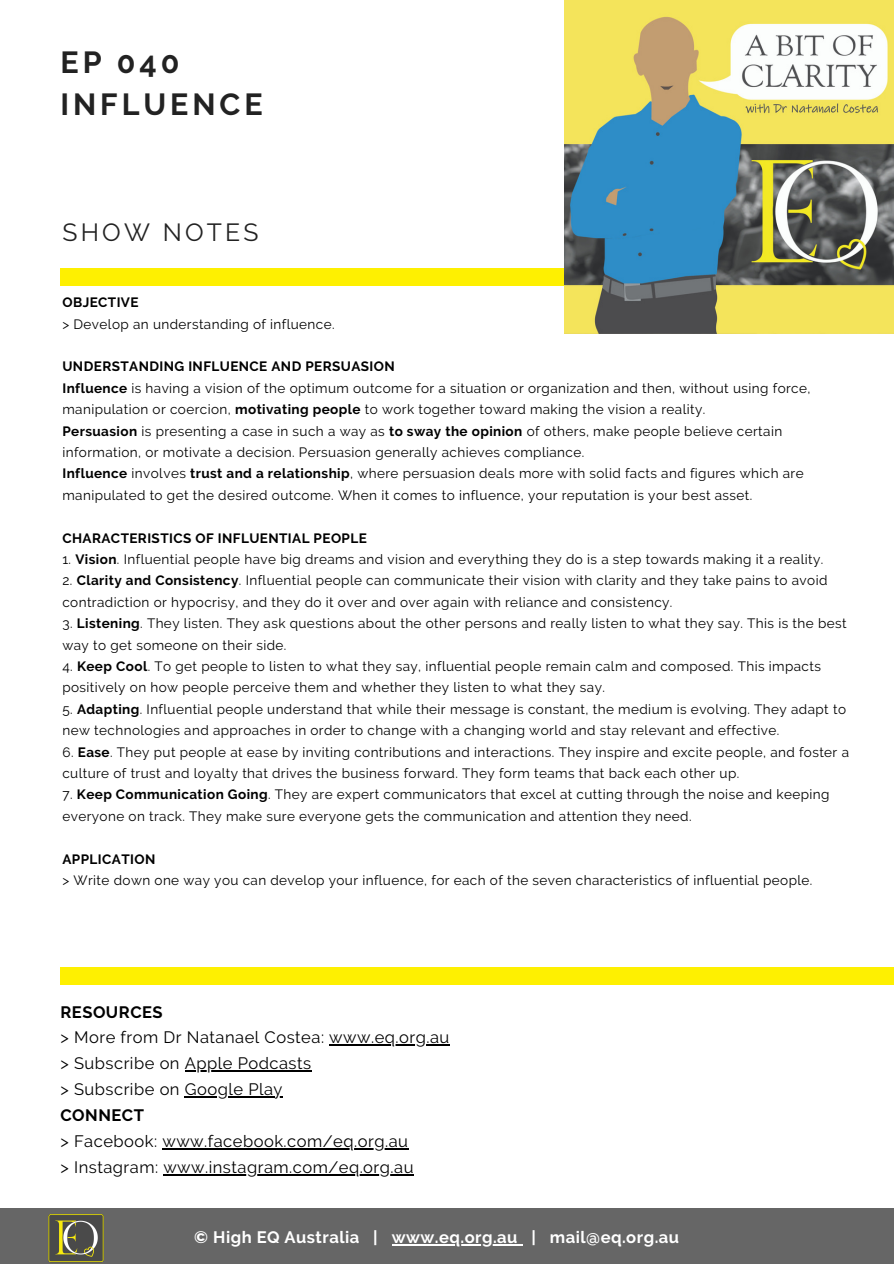
<style>
.page{position:relative;width:894px;height:1264px;background:#fff}
.page>*{position:absolute;margin:0;border:0;box-sizing:border-box;transform-origin:0 0}
.t1{font:700 30.45px "Raleway";letter-spacing:.13em;color:#222}
.t2{font:24.75px "Raleway";letter-spacing:.13em;color:#222}
.t3{font:16.5px "Raleway";letter-spacing:.03em;color:#000}
.t4{font:700 16.5px "Raleway";letter-spacing:.03em;color:#fff}
.t5{font:700 16.5px "Raleway";letter-spacing:.03em;color:#000}
.t6{font:13.5px/21.5px "Raleway";letter-spacing:.03em;color:#000}
.t7{font:700 13.5px "Raleway";letter-spacing:.03em;color:#000}
.s1{font-weight:700}
</style>
<div class="page">
<div style="left:61px;top:269px;width:832px;height:17px;background:#fef001"></div>
<div style="left:0;top:1208px;width:893px;height:55px;background:#666"></div>
<img style="left:49px;top:1214px;width:54px;height:49px">
<hr style="left:391px;top:1244px;width:131px;height:1px;background:#fff">
<img style="left:564px;top:0;width:329px;height:333px">
<div style="left:61px;top:967px;width:832px;height:17px;background:#fef001"></div>
<hr style="left:329px;top:1044px;width:121px;height:1px;background:#000">
<hr style="left:185px;top:1070px;width:126px;height:1px;background:#000">
<hr style="left:185px;top:1096px;width:98px;height:1px;background:#000">
<hr style="left:162px;top:1148px;width:246px;height:1px;background:#000">
<hr style="left:163px;top:1174px;width:251px;height:1px;background:#000">
<p class="t1" style="left:60px;top:44px;width:120px">EP 040</p>
<p class="t1" style="left:60px;top:86px;width:204px">INFLUENCE</p>
<p class="t2" style="left:62px;top:217px;width:198px">SHOW NOTES</p>
<p class="t7" style="left:62px;top:294px;width:78px">OBJECTIVE</p>
<p class="t6" style="left:62px;top:313px;width:274px">&gt; Develop an understanding of influence.</p>
<p class="t7" style="left:62px;top:358px;width:334px">UNDERSTANDING INFLUENCE AND PERSUASION</p>
<p class="t6" style="left:62px;top:377px;width:749px"><span class="s1">Influence</span> is having a vision of the optimum outcome for a situation or organization and then, without using force, manipulation or coercion, <span class="s1">motivating people</span> to work together toward making the vision a reality.</p>
<p class="t6" style="left:62px;top:420px;width:721px"><span class="s1">Persuasion</span> is presenting a case in such a way as <span class="s1">to sway the opinion</span> of others, make people believe certain information, or motivate a decision. Persuasion generally achieves compliance.</p>
<p class="t6" style="left:62px;top:463px;width:742px"><span class="s1">Influence</span> involves <span class="s1">trust and a relationship</span>, where persuasion deals more with solid facts and figures which are manipulated to get the desired outcome. When it comes to influence, your reputation is your best asset.</p>
<p class="t7" style="left:62px;top:530px;width:306px">CHARACTERISTICS OF INFLUENTIAL PEOPLE</p>
<p class="t6" style="left:62px;top:548px;width:762px">1. <span class="s1">Vision</span>. Influential people have big dreams and vision and everything they do is a step towards making it a reality.</p>
<p class="t6" style="left:62px;top:570px;width:766px">2. <span class="s1">Clarity and Consistency</span>. Influential people can communicate their vision with clarity and they take pains to avoid contradiction or hypocrisy, and they do it over and over again with reliance and consistency.</p>
<p class="t6" style="left:62px;top:612px;width:785px">3. <span class="s1">Listening</span>. They listen. They ask questions about the other persons and really listen to what they say. This is the best way to get someone on their side.</p>
<p class="t6" style="left:62px;top:655px;width:759px">4. <span class="s1">Keep Cool</span>. To get people to listen to what they say, influential people remain calm and composed. This impacts positively on how people perceive them and whether they listen to what they say.</p>
<p class="t6" style="left:62px;top:698px;width:784px">5. <span class="s1">Adapting</span>. Influential people understand that while their message is constant, the medium is evolving. They adapt to new technologies and approaches in order to change with a changing world and stay relevant and effective.</p>
<p class="t6" style="left:62px;top:741px;width:787px">6. <span class="s1">Ease</span>. They put people at ease by inviting contributions and interactions. They inspire and excite people, and foster a culture of trust and loyalty that drives the business forward. They form teams that back each other up.</p>
<p class="t6" style="left:62px;top:784px;width:768px">7. <span class="s1">Keep Communication Going</span>. They are expert communicators that excel at cutting through the noise and keeping everyone on track. They make sure everyone gets the communication and attention they need.</p>
<p class="t7" style="left:62px;top:850px;width:94px">APPLICATION</p>
<p class="t6" style="left:62px;top:869px;width:751px">&gt; Write down one way you can develop your influence, for each of the seven characteristics of influential people.</p>
<p class="t5" style="left:60px;top:1002px;width:104px">RESOURCES</p>
<p class="t3" style="left:60px;top:1027px;width:390px">&gt; More from Dr Natanael Costea: www.eq.org.au</p>
<p class="t3" style="left:60px;top:1053px;width:252px">&gt; Subscribe on Apple Podcasts</p>
<p class="t3" style="left:60px;top:1079px;width:223px">&gt; Subscribe on Google Play</p>
<p class="t5" style="left:60px;top:1105px;width:85px">CONNECT</p>
<p class="t3" style="left:60px;top:1131px;width:349px">&gt; Facebook: www.facebook.com/eq.org.au</p>
<p class="t3" style="left:60px;top:1157px;width:354px">&gt; Instagram: www.instagram.com/eq.org.au</p>
<p class="t4" style="left:194px;top:1227px;width:486px">© High EQ Australia | www.eq.org.au | mail@eq.org.au</p>
</div>
